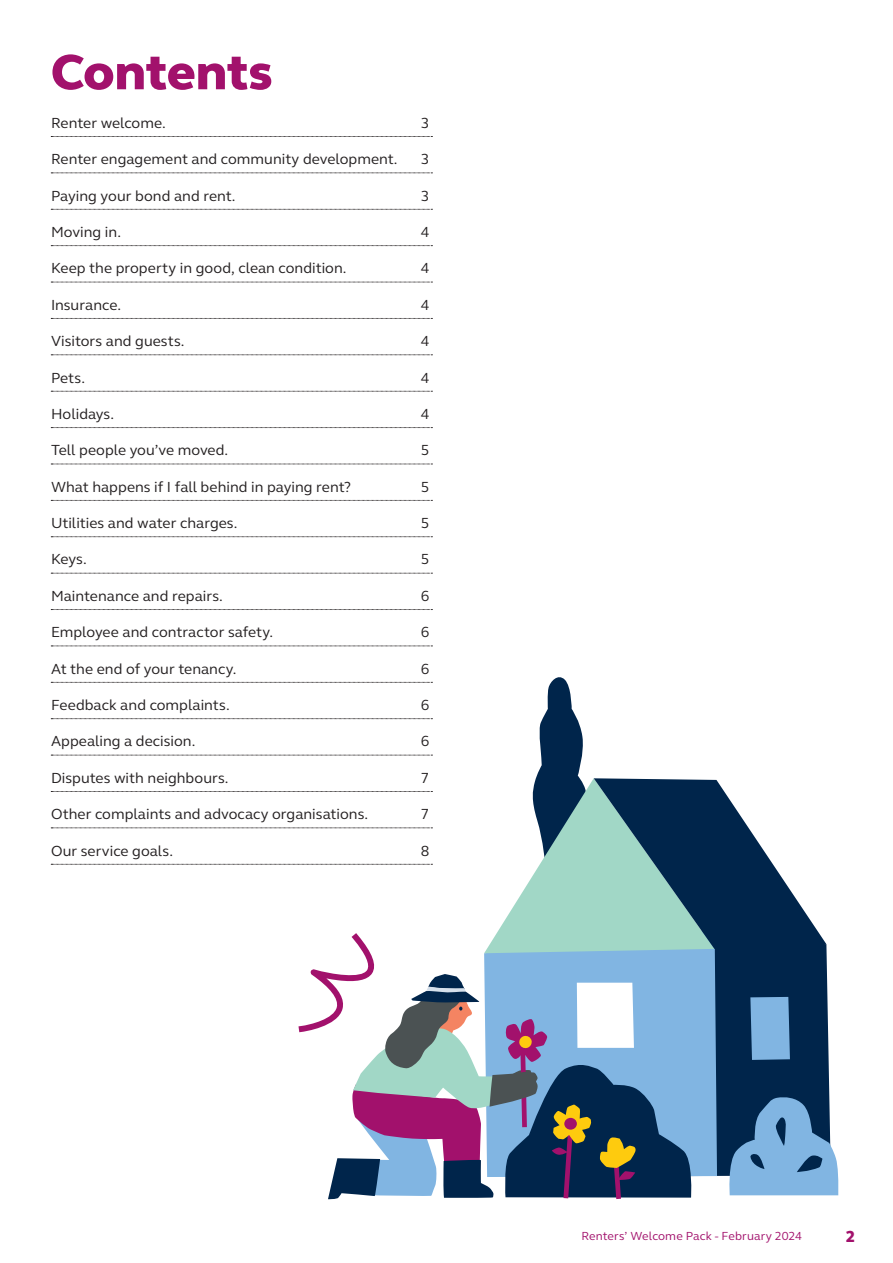
<style>
.page{position:relative;width:893px;height:1263px;background:#fff}
.page>*{position:absolute;margin:0;border:0;box-sizing:border-box;transform-origin:0 0}
.TOC_Headline{font:800 51px "FS Elliot Pro";letter-spacing:-.01em;color:#a2116c}
.t1{font:800 16.5px "FS Elliot Pro";color:#a2116c}
.t2{font:15px "FS Elliot Pro";letter-spacing:.005em;color:#231f20}
.t3{font:12px "FS Elliot Pro";letter-spacing:.01em;color:#a2116c}
</style>
<div class="page">
<svg style="left:51px;top:136px;width:381px;height:1px"></svg>
<svg style="left:51px;top:173px;width:381px;height:1px"></svg>
<svg style="left:51px;top:209px;width:381px;height:1px"></svg>
<svg style="left:51px;top:245px;width:381px;height:1px"></svg>
<svg style="left:51px;top:282px;width:381px;height:1px"></svg>
<svg style="left:51px;top:318px;width:381px;height:1px"></svg>
<svg style="left:51px;top:355px;width:381px;height:1px"></svg>
<svg style="left:51px;top:391px;width:381px;height:1px"></svg>
<svg style="left:51px;top:427px;width:381px;height:1px"></svg>
<svg style="left:51px;top:464px;width:381px;height:1px"></svg>
<svg style="left:51px;top:500px;width:381px;height:1px"></svg>
<svg style="left:51px;top:536px;width:381px;height:1px"></svg>
<svg style="left:51px;top:573px;width:381px;height:1px"></svg>
<svg style="left:51px;top:609px;width:381px;height:1px"></svg>
<svg style="left:51px;top:646px;width:381px;height:1px"></svg>
<svg style="left:51px;top:677px;width:787px;height:522px"></svg>
<p class="TOC_Headline" style="left:51px;top:38px;width:223px">Contents</p>
<p class="t2" style="left:51px;top:113px;width:116px">Renter welcome.</p>
<p class="t2" style="left:421px;top:113px;width:10px">3</p>
<p class="t2" style="left:51px;top:149px;width:348px">Renter engagement and community development.</p>
<p class="t2" style="left:421px;top:149px;width:10px">3</p>
<p class="t2" style="left:51px;top:185px;width:186px">Paying your bond and rent.</p>
<p class="t2" style="left:421px;top:185px;width:10px">3</p>
<p class="t2" style="left:51px;top:222px;width:72px">Moving in.</p>
<p class="t2" style="left:421px;top:222px;width:10px">4</p>
<p class="t2" style="left:51px;top:258px;width:297px">Keep the property in good, clean condition.</p>
<p class="t2" style="left:421px;top:258px;width:10px">4</p>
<p class="t2" style="left:51px;top:295px;width:72px">Insurance.</p>
<p class="t2" style="left:421px;top:295px;width:10px">4</p>
<p class="t2" style="left:51px;top:331px;width:135px">Visitors and guests.</p>
<p class="t2" style="left:421px;top:331px;width:10px">4</p>
<p class="t2" style="left:51px;top:367px;width:36px">Pets.</p>
<p class="t2" style="left:421px;top:367px;width:10px">4</p>
<p class="t2" style="left:51px;top:404px;width:65px">Holidays.</p>
<p class="t2" style="left:421px;top:404px;width:10px">4</p>
<p class="t2" style="left:51px;top:440px;width:179px">Tell people you’ve moved.</p>
<p class="t2" style="left:421px;top:440px;width:10px">5</p>
<p class="t2" style="left:51px;top:477px;width:302px">What happens if I fall behind in paying rent?</p>
<p class="t2" style="left:421px;top:477px;width:10px">5</p>
<p class="t2" style="left:51px;top:513px;width:188px">Utilities and water charges.</p>
<p class="t2" style="left:421px;top:513px;width:10px">5</p>
<p class="t2" style="left:51px;top:549px;width:37px">Keys.</p>
<p class="t2" style="left:421px;top:549px;width:10px">5</p>
<p class="t2" style="left:51px;top:586px;width:173px">Maintenance and repairs.</p>
<p class="t2" style="left:421px;top:586px;width:10px">6</p>
<p class="t2" style="left:51px;top:622px;width:224px">Employee and contractor safety.</p>
<p class="t2" style="left:421px;top:622px;width:10px">6</p>
<p class="t2" style="left:51px;top:658px;width:187px">At the end of your tenancy.</p>
<p class="t2" style="left:421px;top:658px;width:10px">6</p>
<p class="t2" style="left:51px;top:695px;width:180px">Feedback and complaints.</p>
<p class="t2" style="left:421px;top:695px;width:10px">6</p>
<p class="t2" style="left:51px;top:731px;width:146px">Appealing a decision.</p>
<p class="t2" style="left:421px;top:731px;width:10px">6</p>
<p class="t2" style="left:51px;top:768px;width:179px">Disputes with neighbours.</p>
<p class="t2" style="left:421px;top:768px;width:10px">7</p>
<p class="t2" style="left:51px;top:804px;width:319px">Other complaints and advocacy organisations.</p>
<p class="t2" style="left:421px;top:804px;width:10px">7</p>
<p class="t2" style="left:51px;top:840px;width:124px">Our service goals.</p>
<p class="t2" style="left:421px;top:840px;width:10px">8</p>
<p class="t3" style="left:581px;top:1228px;width:222px">Renters’ Welcome Pack - February 2024</p>
<p class="t1" style="left:846px;top:1225px;width:11px">2</p>
</div>
